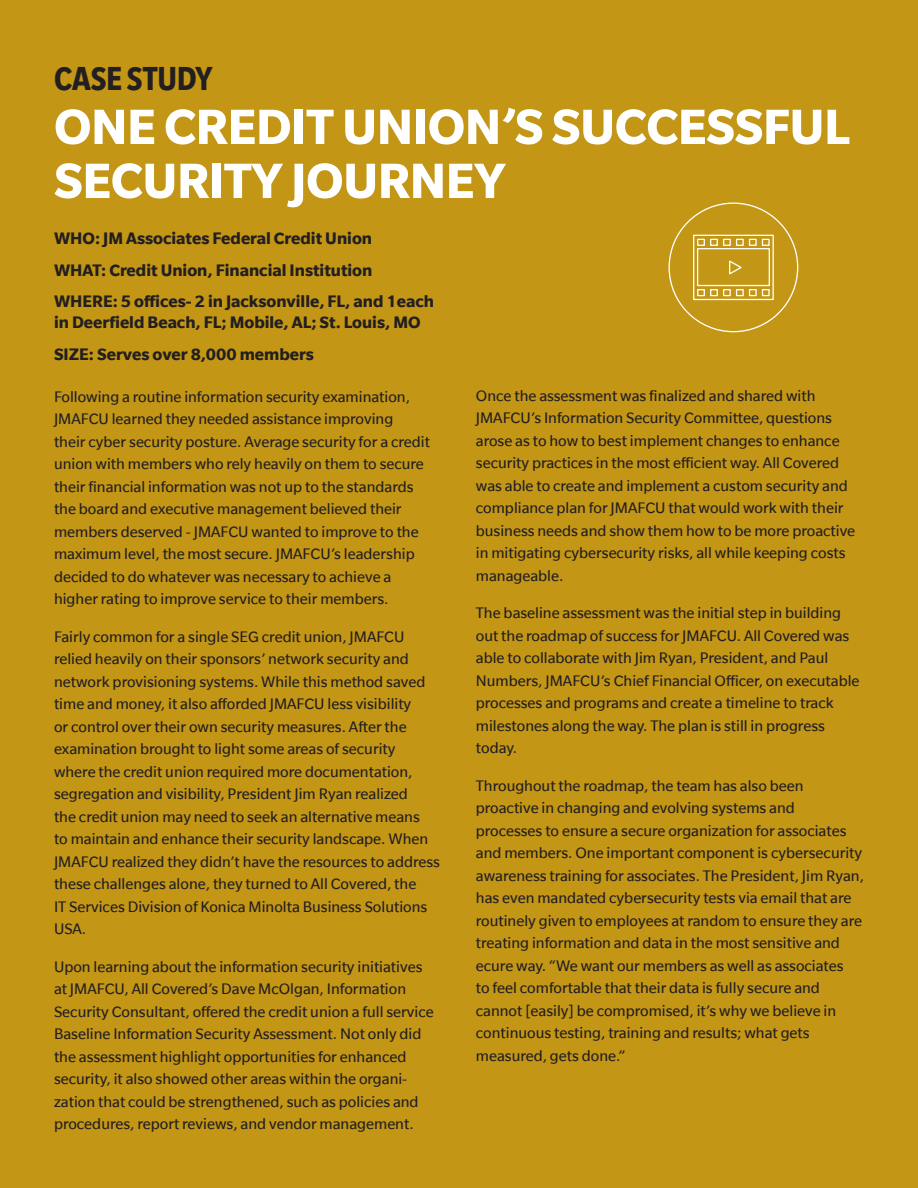
<style>
.page{position:relative;width:918px;height:1188px;background:#c39616}
.page>*{position:absolute;margin:0;border:0;box-sizing:border-box;transform-origin:0 0}
.Brochure_Head_Bold_3{font:700 54px/54px "Slate";letter-spacing:-.01em;color:#fff}
.Brochure_HeadSubline{font:700 condensed 36px "Slate";letter-spacing:-.015em;color:#231f20}
.t1{font:700 18px/21px "Slate";color:#231f20}
.t2{font:16.5px/22.5px "Slate";color:#231f20}
</style>
<div class="page">
<svg style="left:693px;top:234px;width:81px;height:67px"></svg>
<p class="Brochure_HeadSubline" style="left:54px;top:60px;width:160px">CASE STUDY</p>
<p class="Brochure_Head_Bold_3" style="left:54px;top:99px;width:798px">ONE CREDIT UNION’S SUCCESSFUL<br>SECURITY JOURNEY</p>
<p class="t1" style="left:54px;top:228px;width:320px">WHO: JM Associates Federal Credit Union</p>
<p class="t1" style="left:54px;top:259px;width:320px">WHAT: Credit Union, Financial Institution</p>
<p class="t1" style="left:54px;top:291px;width:382px">WHERE: 5 offices- 2 in Jacksonville, FL, and 1each in Deerfield Beach, FL; Mobile, AL; St. Louis, MO</p>
<p class="t1" style="left:54px;top:343px;width:262px">SIZE: Serves over 8,000 members</p>
<p class="t2" style="left:54px;top:385px;width:377px">Following a routine information security examination, JMAFCU learned they needed assistance improving<br>their cyber security posture. Average security for a credit union with members who rely heavily on them to secure their financial information was not up to the standards the board and executive management believed their members deserved - JMAFCU wanted to improve to the maximum level, the most secure. JMAFCU’s leadership decided to do whatever was necessary to achieve a higher rating to improve service to their members.</p>
<p class="t2" style="left:54px;top:625px;width:387px">Fairly common for a single SEG credit union, JMAFCU relied heavily on their sponsors’ network security and network provisioning systems. While this method saved time and money, it also afforded JMAFCU less visibility<br>or control over their own security measures. After the examination brought to light some areas of security where the credit union required more documentation, segregation and visibility, President Jim Ryan realized<br>the credit union may need to seek an alternative means<br>to maintain and enhance their security landscape. When JMAFCU realized they didn’t have the resources to address these challenges alone, they turned to All Covered, the<br>IT Services Division of Konica Minolta Business Solutions USA.</p>
<p class="t2" style="left:54px;top:955px;width:381px">Upon learning about the information security initiatives at JMAFCU, All Covered’s Dave McOlgan, Information Security Consultant, offered the credit union a full service Baseline Information Security Assessment. Not only did the assessment highlight opportunities for enhanced security, it also showed other areas within the organi&shy;zation that could be strengthened, such as policies and procedures, report reviews, and vendor management.</p>
<p class="t2" style="left:476px;top:384px;width:381px">Once the assessment was finalized and shared with JMAFCU’s Information Security Committee, questions arose as to how to best implement changes to enhance security practices in the most efficient way. All Covered was able to create and implement a custom security and compliance plan for JMAFCU that would work with their business needs and show them how to be more proactive in mitigating cybersecurity risks, all while keeping costs manageable.</p>
<p class="t2" style="left:476px;top:602px;width:385px">The baseline assessment was the initial step in building out the roadmap of success for JMAFCU. All Covered was able to collaborate with Jim Ryan, President, and Paul Numbers, JMAFCU’s Chief Financial Officer, on executable processes and programs and create a timeline to track milestones along the way. The plan is still in progress today.</p>
<p class="t2" style="left:476px;top:774px;width:390px">Throughout the roadmap, the team has also been proactive in changing and evolving systems and processes to ensure a secure organization for associates and members. One important component is cybersecurity awareness training for associates. The President, Jim Ryan, has even mandated cybersecurity tests via email that are routinely given to employees at random to ensure they are treating information and data in the most sensitive and ecure way. “We want our members as well as associates<br>to feel comfortable that their data is fully secure and cannot [easily] be compromised, it’s why we believe in continuous testing, training and results; what gets measured, gets done.”</p>
</div>
